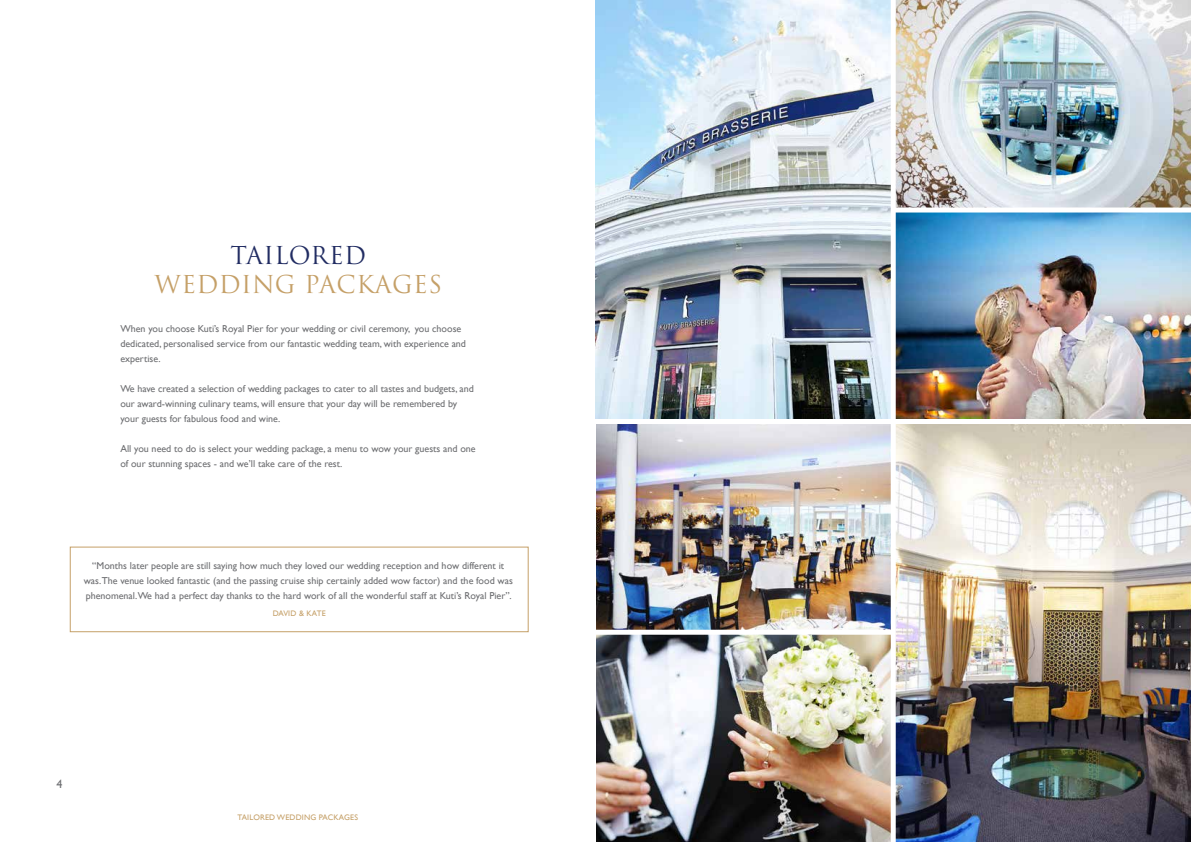
<style>
.page{position:relative;width:1191px;height:842px;background:#fff}
.page>*{position:absolute;margin:0;border:0;box-sizing:border-box;transform-origin:0 0}
.t1{font:24px "Trajan Pro";letter-spacing:.02em;color:#c5a068}
.t2{font:24px "Trajan Pro";letter-spacing:.02em;color:#212c62}
.t3{font:12px "Gill Sans";color:#6d6e71}
.t4{font:10px/15px "Gill Sans";color:#6d6e71}
.t5{font:8px "Gill Sans";letter-spacing:.02em;color:#c5a068}
</style>
<div class="page">
<div style="left:70px;top:547px;width:458px;height:85px;border:1px solid #c5a068"></div>
<img style="left:895px;top:0;width:296px;height:207px">
<img style="left:895px;top:212px;width:296px;height:207px">
<img style="left:595px;top:0;width:295px;height:419px">
<img style="left:596px;top:424px;width:294px;height:206px">
<img style="left:596px;top:635px;width:294px;height:207px">
<img style="left:895px;top:424px;width:296px;height:418px">
<h1 class="t2" style="left:230px;top:240px;width:137px">TAILORED</h1>
<h1 class="t1" style="left:154px;top:269px;width:289px">WEDDING PACKAGES</h1>
<p class="t4" style="left:120px;top:321px;width:347px">When you choose Kuti’s Royal Pier for your wedding or civil ceremony, you choose dedicated, personalised service from our fantastic wedding team, with experience and expertise.</p>
<p class="t4" style="left:120px;top:381px;width:355px">We have created a selection of wedding packages to cater to all tastes and budgets, and our award-winning culinary teams, will ensure that your day will be remembered by your guests for fabulous food and wine.</p>
<p class="t4" style="left:120px;top:441px;width:357px">All you need to do is select your wedding package, a menu to wow your guests and one of our stunning spaces - and we’ll take care of the rest.</p>
<p class="t4" style="left:84px;top:558px;width:430px;text-align:center">“Months later people are still saying how much they loved our wedding reception and how different it was.The venue looked fantastic (and the passing cruise ship certainly added wow factor) and the food was phenomenal.We had a perfect day thanks to the hard work of all the wonderful staff at Kuti’s Royal Pier”.</p>
<p class="t5" style="left:273px;top:609px;width:54px">DAVID &amp; KATE</p>
<p class="t3" style="left:56px;top:777px;width:7px">4</p>
<p class="t5" style="left:237px;top:813px;width:122px">TAILORED WEDDING PACKAGES</p>
</div>
